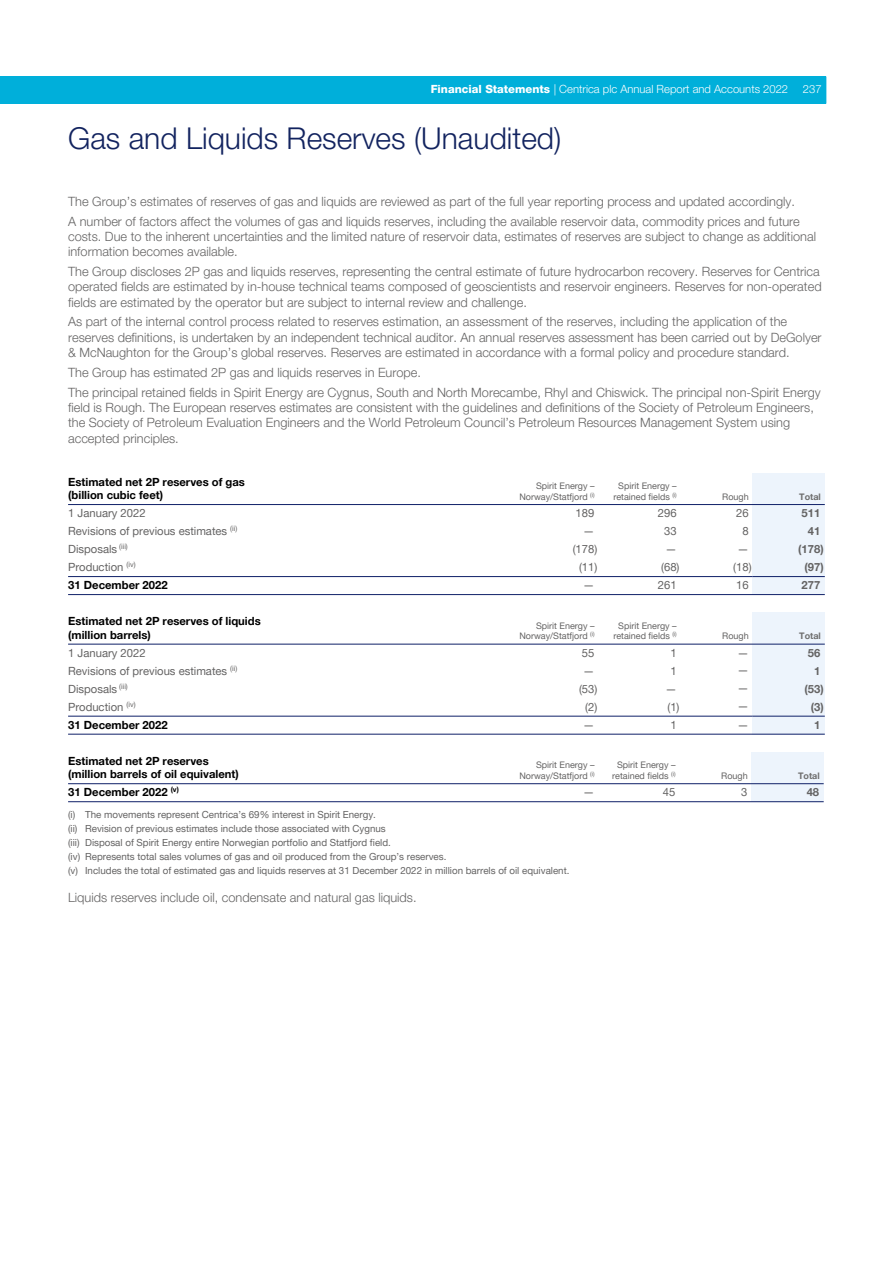
<style>
.page{position:relative;width:894px;height:1263px;background:#fff}
.page>*{position:absolute;margin:0;border:0;box-sizing:border-box;transform-origin:0 0}
.t1{font:300 30px "Helvetica Neue LTW1 G";color:#12235f}
.t2{font:300 12.75px/15.3px "Helvetica Neue LTW1 G";color:#646363}
.t3{font:11.25px "Helvetica Neue LTW1 G";color:#646363}
.t4{font:700 11.25px/13.5px "Helvetica Neue LTW1 G";color:#000}
.t5{font:300 11.25px "Helvetica Neue LTW1 G";color:#fff}
.t6{font:700 11.25px "Helvetica Neue LTW1 G";color:#646363}
.t7{font:9.75px/14px "Helvetica Neue LTW1 G";color:#646363}
.t8{font:9px/10.8px "Helvetica Neue LTW1 G";color:#646363;text-align:right}
.t9{font:700 9px "Helvetica Neue LTW1 G";color:#6d6d6d}
.s1{font-weight:800}
</style>
<div class="page">
<div style="left:752px;top:473px;width:72px;height:31px;background:#edf4fc"></div>
<div style="left:752px;top:504px;width:72px;height:18px;background:#edf4fc"></div>
<div style="left:752px;top:522px;width:72px;height:18px;background:#edf4fc"></div>
<div style="left:752px;top:540px;width:72px;height:18px;background:#edf4fc"></div>
<div style="left:752px;top:558px;width:72px;height:18px;background:#edf4fc"></div>
<div style="left:752px;top:576px;width:72px;height:18px;background:#edf4fc"></div>
<hr style="left:68px;top:504px;width:756px;height:1px;background:#0f2067">
<hr style="left:68px;top:576px;width:684px;height:1px;background:#0f2067">
<hr style="left:752px;top:576px;width:72px;height:1px;background:#0f2067">
<hr style="left:68px;top:594px;width:756px;height:1px;background:#0f2067">
<div style="left:752px;top:612px;width:72px;height:32px;background:#edf4fc"></div>
<div style="left:752px;top:644px;width:72px;height:18px;background:#edf4fc"></div>
<div style="left:752px;top:662px;width:72px;height:18px;background:#edf4fc"></div>
<div style="left:752px;top:680px;width:72px;height:18px;background:#edf4fc"></div>
<div style="left:752px;top:698px;width:72px;height:18px;background:#edf4fc"></div>
<div style="left:752px;top:716px;width:72px;height:18px;background:#edf4fc"></div>
<hr style="left:68px;top:643px;width:756px;height:1px;background:#0f2067">
<hr style="left:68px;top:715px;width:684px;height:1px;background:#0f2067">
<hr style="left:752px;top:716px;width:72px;height:1px;background:#0f2067">
<hr style="left:68px;top:733px;width:756px;height:1px;background:#0f2067">
<div style="left:751px;top:752px;width:72px;height:31px;background:#edf4fc"></div>
<div style="left:751px;top:783px;width:72px;height:18px;background:#edf4fc"></div>
<hr style="left:68px;top:783px;width:755px;height:1px;background:#0f2067">
<hr style="left:68px;top:801px;width:755px;height:1px;background:#0f2067">
<div style="left:0;top:77px;width:798px;height:27px;background:#00afda"></div>
<div style="left:798px;top:77px;width:27px;height:27px;background:#00afda"></div>
<svg style="left:825px;top:77px;width:1px;height:27px"></svg>
<p class="t5" style="left:430px;top:85px;width:359px"><span class="s1">Financial Statements</span> | Centrica plc Annual Report and Accounts 2022</p>
<p class="t5" style="left:802px;top:85px;width:20px">237</p>
<h1 class="t1" style="left:68px;top:128px;width:494px">Gas and Liquids Reserves (Unaudited)</h1>
<p class="t2" style="left:68px;top:193px;width:733px;line-height:19.8px">The Group’s estimates of reserves of gas and liquids are reviewed as part of the full year reporting process and updated accordingly.<br>A number of factors affect the volumes of gas and liquids reserves, including the available reservoir data, commodity prices and future</p>
<p class="t2" style="left:68px;top:230px;width:749px">costs. Due to the inherent uncertainties and the limited nature of reservoir data, estimates of reserves are subject to change as additional information becomes available.</p>
<p class="t2" style="left:68px;top:265px;width:754px">The Group discloses 2P gas and liquids reserves, representing the central estimate of future hydrocarbon recovery. Reserves for Centrica operated fields are estimated by in-house technical teams composed of geoscientists and reservoir engineers. Reserves for non-operated fields are estimated by the operator but are subject to internal review and challenge.</p>
<p class="t2" style="left:68px;top:316px;width:754px">As part of the internal control process related to reserves estimation, an assessment of the reserves, including the application of the reserves definitions, is undertaken by an independent technical auditor. An annual reserves assessment has been carried out by DeGolyer &amp; McNaughton for the Group’s global reserves. Reserves are estimated in accordance with a formal policy and procedure standard.</p>
<p class="t2" style="left:68px;top:364px;width:754px;line-height:19.8px">The Group has estimated 2P gas and liquids reserves in Europe.<br>The principal retained fields in Spirit Energy are Cygnus, South and North Morecambe, Rhyl and Chiswick. The principal non-Spirit Energy</p>
<p class="t2" style="left:68px;top:401px;width:747px">field is Rough. The European reserves estimates are consistent with the guidelines and definitions of the Society of Petroleum Engineers, the Society of Petroleum Evaluation Engineers and the World Petroleum Council’s Petroleum Resources Management System using accepted principles.</p>
<p class="t4" style="left:68px;top:476px;width:178px">Estimated net 2P reserves of gas (billion cubic feet)</p>
<p class="t8" style="left:519px;top:481px;width:77px">Spirit Energy –<br>Norway/Statfjord <sup>(i)</sup></p>
<p class="t8" style="left:613px;top:481px;width:65px;text-align:center">Spirit Energy – retained fields <sup>(i)</sup></p>
<p class="t8" style="left:722px;top:492px;width:28px">Rough</p>
<p class="t9" style="left:798px;top:493px;width:23px">Total</p>
<p class="t3" style="left:68px;top:509px;width:79px">1 January 2022</p>
<p class="t3" style="left:575px;top:509px;width:20px">189</p>
<p class="t3" style="left:657px;top:509px;width:20px">296</p>
<p class="t3" style="left:735px;top:509px;width:14px">26</p>
<p class="t6" style="left:801px;top:509px;width:20px">511</p>
<p class="t3" style="left:68px;top:527px;width:170px">Revisions of previous estimates <sup>(ii)</sup></p>
<p class="t3" style="left:583px;top:527px;width:13px">—</p>
<p class="t3" style="left:663px;top:527px;width:14px">33</p>
<p class="t3" style="left:742px;top:527px;width:8px">8</p>
<p class="t6" style="left:807px;top:527px;width:14px">41</p>
<p class="t3" style="left:68px;top:545px;width:61px">Disposals <sup>(iii)</sup></p>
<p class="t3" style="left:572px;top:545px;width:26px">(178)</p>
<p class="t3" style="left:665px;top:545px;width:13px">—</p>
<p class="t3" style="left:737px;top:545px;width:13px">—</p>
<p class="t6" style="left:797px;top:545px;width:27px">(178)</p>
<p class="t3" style="left:68px;top:563px;width:69px">Production <sup>(iv)</sup></p>
<p class="t3" style="left:578px;top:563px;width:20px">(11)</p>
<p class="t3" style="left:661px;top:563px;width:20px">(68)</p>
<p class="t3" style="left:733px;top:563px;width:20px">(18)</p>
<p class="t6" style="left:804px;top:563px;width:21px">(97)</p>
<p class="t4" style="left:68px;top:580px;width:101px">31 December 2022</p>
<p class="t3" style="left:583px;top:581px;width:13px">—</p>
<p class="t3" style="left:657px;top:581px;width:20px">261</p>
<p class="t3" style="left:735px;top:581px;width:14px">16</p>
<p class="t6" style="left:801px;top:581px;width:20px">277</p>
<p class="t4" style="left:68px;top:616px;width:194px">Estimated net 2P reserves of liquids (million barrels)</p>
<p class="t8" style="left:519px;top:621px;width:77px">Spirit Energy –<br>Norway/Statfjord <sup>(i)</sup></p>
<p class="t8" style="left:613px;top:621px;width:65px;text-align:center">Spirit Energy – retained fields <sup>(i)</sup></p>
<p class="t8" style="left:722px;top:632px;width:28px">Rough</p>
<p class="t9" style="left:798px;top:633px;width:23px">Total</p>
<p class="t3" style="left:68px;top:648px;width:79px">1 January 2022</p>
<p class="t3" style="left:581px;top:648px;width:14px">55</p>
<p class="t3" style="left:670px;top:648px;width:8px">1</p>
<p class="t3" style="left:737px;top:648px;width:13px">—</p>
<p class="t6" style="left:807px;top:648px;width:14px">56</p>
<p class="t3" style="left:68px;top:666px;width:170px">Revisions of previous estimates <sup>(ii)</sup></p>
<p class="t3" style="left:583px;top:666px;width:13px">—</p>
<p class="t3" style="left:670px;top:666px;width:8px">1</p>
<p class="t3" style="left:737px;top:666px;width:13px">—</p>
<p class="t6" style="left:813px;top:666px;width:8px">1</p>
<p class="t3" style="left:68px;top:684px;width:61px">Disposals <sup>(iii)</sup></p>
<p class="t3" style="left:578px;top:684px;width:20px">(53)</p>
<p class="t3" style="left:665px;top:684px;width:13px">—</p>
<p class="t3" style="left:737px;top:684px;width:13px">—</p>
<p class="t6" style="left:804px;top:684px;width:21px">(53)</p>
<p class="t3" style="left:68px;top:702px;width:69px">Production <sup>(iv)</sup></p>
<p class="t3" style="left:585px;top:702px;width:14px">(2)</p>
<p class="t3" style="left:667px;top:702px;width:14px">(1)</p>
<p class="t3" style="left:737px;top:702px;width:13px">—</p>
<p class="t6" style="left:810px;top:702px;width:14px">(3)</p>
<p class="t4" style="left:68px;top:719px;width:101px">31 December 2022</p>
<p class="t3" style="left:583px;top:720px;width:13px">—</p>
<p class="t3" style="left:670px;top:720px;width:8px">1</p>
<p class="t3" style="left:737px;top:720px;width:13px">—</p>
<p class="t6" style="left:813px;top:720px;width:8px">1</p>
<p class="t4" style="left:68px;top:755px;width:172px">Estimated net 2P reserves (million barrels of oil equivalent)</p>
<p class="t8" style="left:519px;top:760px;width:77px">Spirit Energy –<br>Norway/Statfjord <sup>(i)</sup></p>
<p class="t8" style="left:612px;top:760px;width:65px;text-align:center">Spirit Energy – retained fields <sup>(i)</sup></p>
<p class="t8" style="left:720px;top:771px;width:28px">Rough</p>
<p class="t9" style="left:797px;top:772px;width:23px">Total</p>
<p class="t4" style="left:68px;top:787px;width:112px">31 December 2022 <sup>(v)</sup></p>
<p class="t3" style="left:583px;top:788px;width:13px">—</p>
<p class="t3" style="left:662px;top:788px;width:14px">45</p>
<p class="t3" style="left:741px;top:788px;width:8px">3</p>
<p class="t6" style="left:806px;top:788px;width:14px">48</p>
<p class="t7" style="left:68px;top:809px;width:502px">(i) The movements represent Centrica’s 69% interest in Spirit Energy.<br>(ii) Revision of previous estimates include those associated with Cygnus<br>(iii) Disposal of Spirit Energy entire Norwegian portfolio and Statfjord field.<br>(iv) Represents total sales volumes of gas and oil produced from the Group’s reserves.<br>(v) Includes the total of estimated gas and liquids reserves at 31 December 2022 in million barrels of oil equivalent.</p>
<p class="t2" style="left:68px;top:891px;width:350px">Liquids reserves include oil, condensate and natural gas liquids.</p>
</div>
